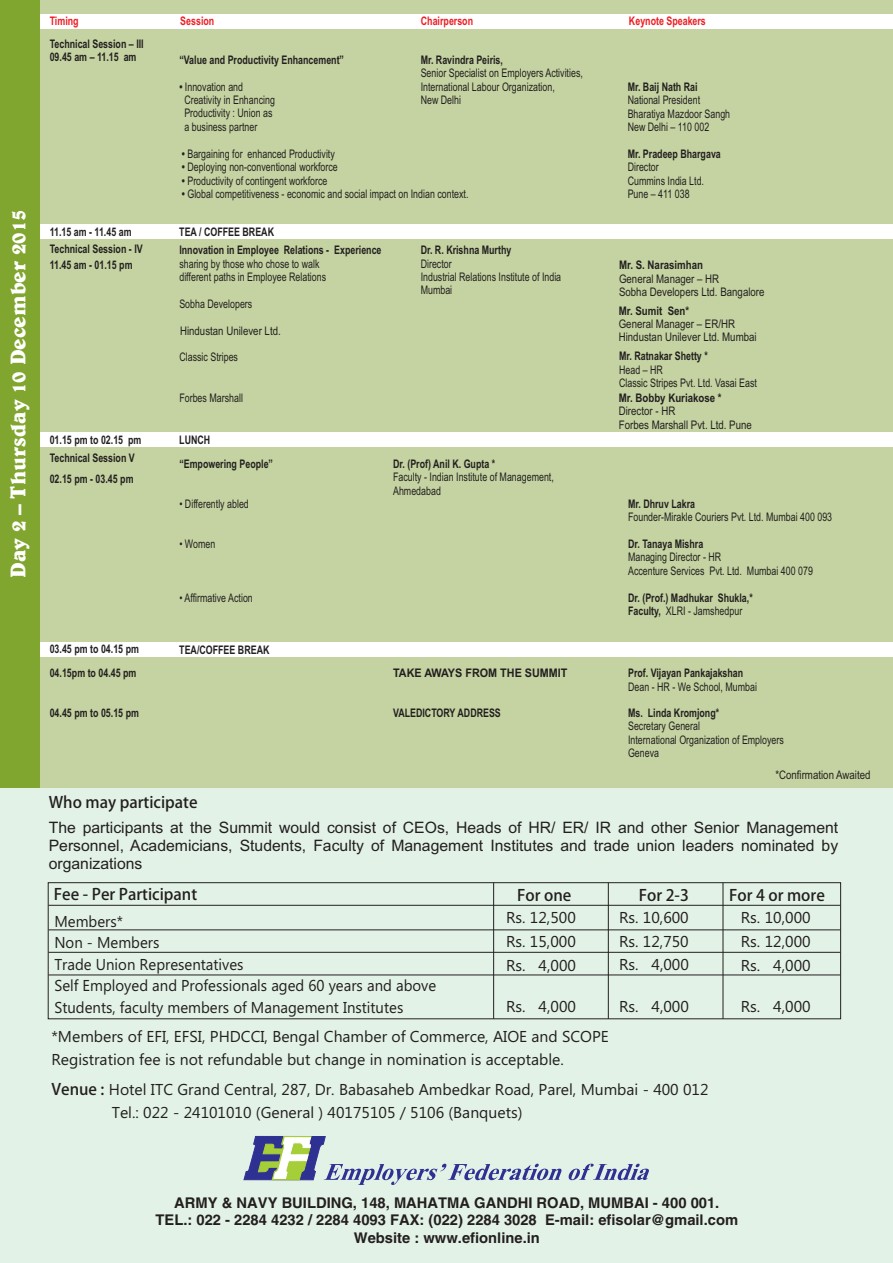
<style>
.page{position:relative;width:893px;height:1263px;background:#e3f2e7}
.page>*{position:absolute;margin:0;border:0;box-sizing:border-box;transform-origin:0 0}
.t1{font:700 21.6px "Belwe BT";color:#fff}
.t2{font:15.75px/23.9px "Ebrima";color:#231f20;text-align:justify}
.t3{font:15.75px/18px "Arial";color:#231f20;text-align:justify}
.t4{font:15.75px/21.5px "Ebrima";color:#231f20;scale:.95 1}
.t5{font:700 15.75px "Adobe Fan Heiti Std";color:#231f20}
.t6{font:14.7px/17.5px "Helvetica";color:#231f20;text-align:center}
.t7{font:11.85px/13.4px "Arial Narrow";color:#231f20;scale:.92 1}
.t8{font:700 11.85px/13.5px "Arial Narrow";color:#231f20;scale:.92 1}
.t9{font:11.85px/13.4px "Arial Narrow";color:#231f20}
.t10{font:700 11.85px "Arial Narrow";color:#231f20}
.t11{font:700 11.85px "Arial Narrow";color:#ee1d23;scale:.92 1}
.t12{font:700 11.85px "Arial";color:#231f20;scale:.92 1}
.s1{font-weight:700}
.s2{font-weight:400}
.s3{font-family:"Adobe Fan Heiti Std";font-weight:700}
</style>
<div class="page">
<svg style="left:244px;top:1135px;width:405px;height:50px"></svg>
<div style="left:48px;top:882px;width:793px;height:137px;border:1px solid #231f20"></div>
<hr style="left:49px;top:905px;width:791px;height:1px;background:#231f20">
<hr style="left:49px;top:929px;width:791px;height:1px;background:#231f20">
<hr style="left:49px;top:952px;width:791px;height:1px;background:#231f20">
<hr style="left:493px;top:883px;width:1px;height:136px;background:#231f20">
<hr style="left:608px;top:883px;width:1px;height:136px;background:#231f20">
<hr style="left:723px;top:883px;width:1px;height:136px;background:#231f20">
<div style="left:13px;top:0;width:880px;height:788px;background:#c4d3a1"></div>
<div style="left:0;top:432px;width:893px;height:14px;background:#fff"></div>
<div style="left:0;top:643px;width:893px;height:14px;background:#fff"></div>
<div style="left:0;top:224px;width:893px;height:15px;background:#fff"></div>
<div style="left:0;top:14px;width:893px;height:15px;background:#fff"></div>
<div style="left:0;top:0;width:39px;height:788px;background:#81a62f"></div>
<hr style="left:49px;top:974px;width:791px;height:1px;background:#231f20">
<h1 class="t1" style="left:9px;top:578px;width:370px;rotate:-90deg">Day 2 – Thursday 10 December 2015</h1>
<p class="t11" style="left:50px;top:17px;width:33px">Timing</p>
<p class="t11" style="left:180px;top:17px;width:38px">Session</p>
<p class="t11" style="left:421px;top:17px;width:58px">Chairperson</p>
<p class="t11" style="left:629px;top:17px;width:85px">Keynote Speakers</p>
<p class="t8" style="left:50px;top:38px;width:104px">Technical Session – III<br>09.45 am – 11.15 am</p>
<p class="t8" style="left:179px;top:54px;width:180px">“Value and Productivity Enhancement”</p>
<p class="t7" style="left:184px;top:81px;width:100px;text-indent:-5px"><span class="s1">•</span> Innovation and<br>Creativity in Enhancing<br>Productivity : Union as a business partner</p>
<p class="t7" style="left:182px;top:148px;width:168px"><span class="s1">•</span> Bargaining for enhanced Productivity</p>
<p class="t7" style="left:182px;top:162px;width:171px"><span class="s1">•</span> Deploying non-conventional workforce</p>
<p class="t7" style="left:182px;top:175px;width:160px"><span class="s1">•</span> Productivity of contingent workforce</p>
<p class="t7" style="left:182px;top:189px;width:313px"><span class="s1">•</span> Global competitiveness - economic and social impact on Indian context.</p>
<p class="t8" style="left:421px;top:54px;width:91px">Mr. Ravindra Peiris,</p>
<p class="t7" style="left:421px;top:67px;width:178px">Senior Specialist on Employers Activities,<br>International Labour Organization,<br>New Delhi</p>
<p class="t8" style="left:628px;top:81px;width:78px">Mr. Baij Nath Rai</p>
<p class="t7" style="left:628px;top:95px;width:113px">National President<br>Bharatiya Mazdoor Sangh<br>New Delhi – 110 002</p>
<p class="t8" style="left:628px;top:148px;width:103px">Mr. Pradeep Bhargava</p>
<p class="t7" style="left:628px;top:162px;width:85px">Director<br>Cummins India Ltd.<br>Pune – 411 038</p>
<p class="t8" style="left:50px;top:227px;width:90px">11.15 am - 11.45 am</p>
<p class="t8" style="left:179px;top:227px;width:105px">TEA / COFFEE BREAK</p>
<p class="t8" style="left:50px;top:242px;width:103px;line-height:15.5px">Technical Session - IV<br>11.45 am - 01.15 pm</p>
<p class="t8" style="left:179px;top:245px;width:221px">Innovation in Employee Relations - Experience</p>
<p class="t7" style="left:179px;top:258px;width:161px">sharing by those who chose to walk different paths in Employee Relations</p>
<p class="t7" style="left:179px;top:298px;width:81px">Sobha Developers</p>
<p class="t9" style="left:180px;top:325px;width:102px">Hindustan Unilever Ltd.</p>
<p class="t7" style="left:179px;top:352px;width:65px">Classic Stripes</p>
<p class="t7" style="left:179px;top:392px;width:71px">Forbes Marshall</p>
<p class="t8" style="left:421px;top:245px;width:100px">Dr. R. Krishna Murthy</p>
<p class="t7" style="left:421px;top:258px;width:154px">Director<br>Industrial Relations Institute of India<br>Mumbai</p>
<p class="t8" style="left:50px;top:434px;width:101px">01.15 pm to 02.15 pm</p>
<p class="t8" style="left:179px;top:434px;width:35px">LUNCH</p>
<p class="t8" style="left:50px;top:449px;width:94px;line-height:20.9px">Technical Session V<br>02.15 pm - 03.45 pm</p>
<p class="t8" style="left:179px;top:458px;width:103px">“Empowering People”</p>
<p class="t7" style="left:179px;top:498px;width:77px">• Differently abled</p>
<p class="t7" style="left:179px;top:538px;width:41px">• Women</p>
<p class="t8" style="left:393px;top:458px;width:113px">Dr. (Prof) Anil K. Gupta *</p>
<p class="t7" style="left:393px;top:471px;width:176px">Faculty - Indian Institute of Management,<br>Ahmedabad</p>
<p class="t7" style="left:179px;top:592px;width:81px">• Affirmative Action</p>
<p class="t8" style="left:50px;top:643px;width:99px">03.45 pm to 04.15 pm</p>
<p class="t8" style="left:179px;top:644px;width:100px">TEA/COFFEE BREAK</p>
<p class="t10" style="left:619px;top:261px;width:86px">Mr. S. Narasimhan</p>
<p class="t9" style="left:619px;top:273px;width:147px">General Manager – HR<br>Sobha Developers Ltd. Bangalore</p>
<p class="t10" style="left:619px;top:306px;width:72px">Mr. Sumit Sen*</p>
<p class="t9" style="left:619px;top:318px;width:139px">General Manager – ER/HR<br>Hindustan Unilever Ltd. Mumbai</p>
<p class="t8" style="left:619px;top:351px;width:98px">Mr. Ratnakar Shetty *</p>
<p class="t7" style="left:619px;top:364px;width:151px">Head – HR<br>Classic Stripes Pvt. Ltd. Vasai East</p>
<p class="t10" style="left:619px;top:393px;width:104px">Mr. Bobby Kuriakose *</p>
<p class="t9" style="left:619px;top:406px;width:135px">Director - HR<br>Forbes Marshall Pvt. Ltd. Pune</p>
<p class="t8" style="left:628px;top:498px;width:74px">Mr. Dhruv Lakra</p>
<p class="t7" style="left:628px;top:511px;width:223px">Founder-Mirakle Couriers Pvt. Ltd. Mumbai 400 093</p>
<p class="t8" style="left:628px;top:538px;width:83px">Dr. Tanaya Mishra</p>
<p class="t7" style="left:628px;top:552px;width:202px">Managing Director - HR<br>Accenture Services Pvt. Ltd. Mumbai 400 079</p>
<p class="t8" style="left:628px;top:592px;width:137px">Dr. (Prof.) Madhukar Shukla,*<br>Faculty, <span class="s2">XLRI - Jamshedpur</span></p>
<p class="t8" style="left:50px;top:668px;width:96px">04.15pm to 04.45 pm</p>
<p class="t12" style="left:393px;top:669px;width:191px">TAKE AWAYS FROM THE SUMMIT</p>
<p class="t8" style="left:50px;top:707px;width:99px">04.45 pm to 05.15 pm</p>
<p class="t8" style="left:393px;top:707px;width:119px">VALEDICTORY ADDRESS</p>
<p class="t8" style="left:628px;top:707px;width:101px">Ms. Linda Kromjong*</p>
<p class="t7" style="left:628px;top:721px;width:171px">Secretary General<br>International Organization of Employers<br>Geneva</p>
<p class="t8" style="left:628px;top:668px;width:127px">Prof. Vijayan Pankajakshan</p>
<p class="t7" style="left:628px;top:681px;width:142px">Dean - HR - We School, Mumbai</p>
<p class="t9" style="left:775px;top:769px;width:97px">*Confirmation Awaited</p>
<h2 class="t5" style="left:49px;top:794px;width:150px">Who may participate</h2>
<h2 class="t3" style="left:49px;top:819px;width:791px">The participants at the Summit would consist of CEOs, Heads of HR/ ER/ IR and other Senior Management Personnel, Academicians, Students, Faculty of Management Institutes and trade union leaders nominated by organizations</h2>
<h2 class="t5" style="left:54px;top:886px;width:145px">Fee - Per Participant</h2>
<h2 class="t5" style="left:517px;top:887px;width:56px">For one</h2>
<h2 class="t5" style="left:639px;top:887px;width:52px">For 2-3</h2>
<h2 class="t5" style="left:729px;top:887px;width:97px">For 4 or more</h2>
<h2 class="t4" style="left:54px;top:912px;width:403px">Members*<br>Non - Members<br>Trade Union Representatives<br>Self Employed and Professionals aged 60 years and above<br>Students, faculty members of Management Institutes</h2>
<h2 class="t2" style="left:506px;top:907px;width:71px">Rs. 12,500<br>Rs. 15,000<br>Rs. 4,000</h2>
<h2 class="t2" style="left:619px;top:907px;width:71px">Rs. 10,600<br>Rs. 12,750<br>Rs. 4,000</h2>
<h2 class="t2" style="left:741px;top:907px;width:71px">Rs. 10,000<br>Rs. 12,000<br>Rs. 4,000</h2>
<h2 class="t2" style="left:506px;top:996px;width:71px">Rs. 4,000</h2>
<h2 class="t2" style="left:619px;top:996px;width:71px">Rs. 4,000</h2>
<h2 class="t2" style="left:741px;top:996px;width:71px">Rs. 4,000</h2>
<h2 class="t2" style="left:51px;top:1026px;width:559px;line-height:23.1px">*Members of EFI, EFSI, PHDCCI, Bengal Chamber of Commerce, AIOE and SCOPE<br>Registration fee is not refundable but change in nomination is acceptable.</h2>
<h2 class="t2" style="left:112px;top:1079px;width:598px;text-indent:-60px"><span class="s3">Venue :</span> Hotel ITC Grand Central, 287, Dr. Babasaheb Ambedkar Road, Parel, Mumbai - 400 012<br>Tel.: 022 - 24101010 (General ) 40175105 / 5106 (Banquets)</h2>
<p class="t6" style="left:155px;top:1195px;width:584px">ARMY &amp; NAVY BUILDING, 148, MAHATMA GANDHI ROAD, MUMBAI - 400 001.<br>TEL.: 022 - 2284 4232 / 2284 4093 FAX: (022) 2284 3028 E-mail: efisolar@gmail.com<br>Website : www.efionline.in</p>
</div>
